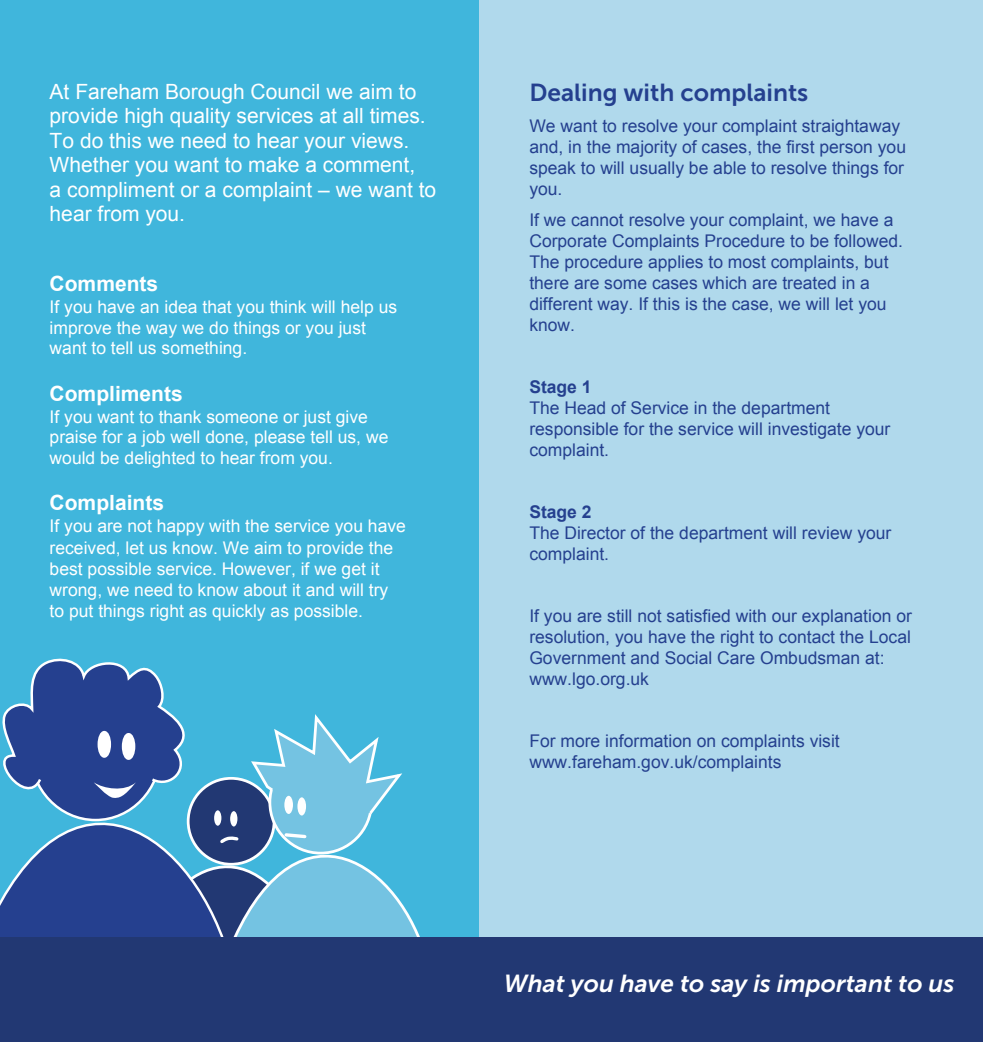
<style>
.page{position:relative;width:983px;height:1042px;background:#fff}
.page>*{position:absolute;margin:0;border:0;box-sizing:border-box;transform-origin:0 0}
.t1{font:italic 24.5px "Museo Sans 700";color:#fff}
.t2{font:24.5px "Museo Sans 700";color:#25408f}
.t3{font:21px/24.5px "Arial";color:#fff}
.t4{font:700 21px "Arial";color:#fff}
.t5{font:17.5px/21px "Arial";color:#25408f}
.t6{font:17.5px/20.5px "Arial";color:#fff}
.t7{font:700 17.5px "Arial";color:#25408f}
</style>
<div class="page">
<div style="left:0;top:0;width:491px;height:1038px;background:#40b6dc"></div>
<div style="left:479px;top:0;width:503px;height:1038px;background:#b0d9ec"></div>
<svg style="left:0;top:658px;width:428px;height:280px"></svg>
<div style="left:0;top:938px;width:982px;height:104px;background:#223873"></div>
<p class="t3" style="left:50px;top:79px;width:388px">At Fareham Borough Council we aim to provide high quality services at all times.<br>To do this we need to hear your views.<br>Whether you want to make a comment,<br>a compliment or a complaint – we want to hear from you.</p>
<h2 class="t4" style="left:50px;top:270px;width:110px">Comments</h2>
<p class="t6" style="left:50px;top:297px;width:349px">If you have an idea that you think will help us improve the way we do things or you just want to tell us something.</p>
<h3 class="t4" style="left:50px;top:379px;width:135px">Compliments</h3>
<p class="t6" style="left:50px;top:406px;width:340px">If you want to thank someone or just give praise for a job well done, please tell us, we would be delighted to hear from you.</p>
<h4 class="t4" style="left:50px;top:488px;width:116px">Complaints</h4>
<p class="t6" style="left:50px;top:516px;width:358px;line-height:21.2px">If you are not happy with the service you have received, let us know. We aim to provide the best possible service. However, if we get it wrong, we need to know about it and will try to put things right as quickly as possible.</p>
<p class="t2" style="left:529px;top:79px;width:280px">Dealing with complaints</p>
<p class="t5" style="left:529px;top:116px;width:378px">We want to resolve your complaint straightaway and, in the majority of cases, the first person you speak to will usually be able to resolve things for you.</p>
<p class="t5" style="left:529px;top:210px;width:375px">If we cannot resolve your complaint, we have a Corporate Complaints Procedure to be followed.<br>The procedure applies to most complaints, but there are some cases which are treated in a different way. If this is the case, we will let you know.</p>
<p class="t7" style="left:529px;top:375px;width:64px">Stage 1</p>
<p class="t5" style="left:529px;top:398px;width:362px">The Head of Service in the department responsible for the service will investigate your complaint.</p>
<p class="t7" style="left:529px;top:500px;width:64px">Stage 2</p>
<p class="t5" style="left:529px;top:522px;width:363px">The Director of the department will review your complaint.</p>
<p class="t5" style="left:529px;top:605px;width:384px">If you are still not satisfied with our explanation or resolution, you have the right to contact the Local Government and Social Care Ombudsman at: www.lgo.org.uk</p>
<p class="t5" style="left:529px;top:730px;width:312px">For more information on complaints visit www.fareham.gov.uk/complaints</p>
<p class="t1" style="left:504px;top:969px;width:452px">What you have to say is important to us</p>
</div>
